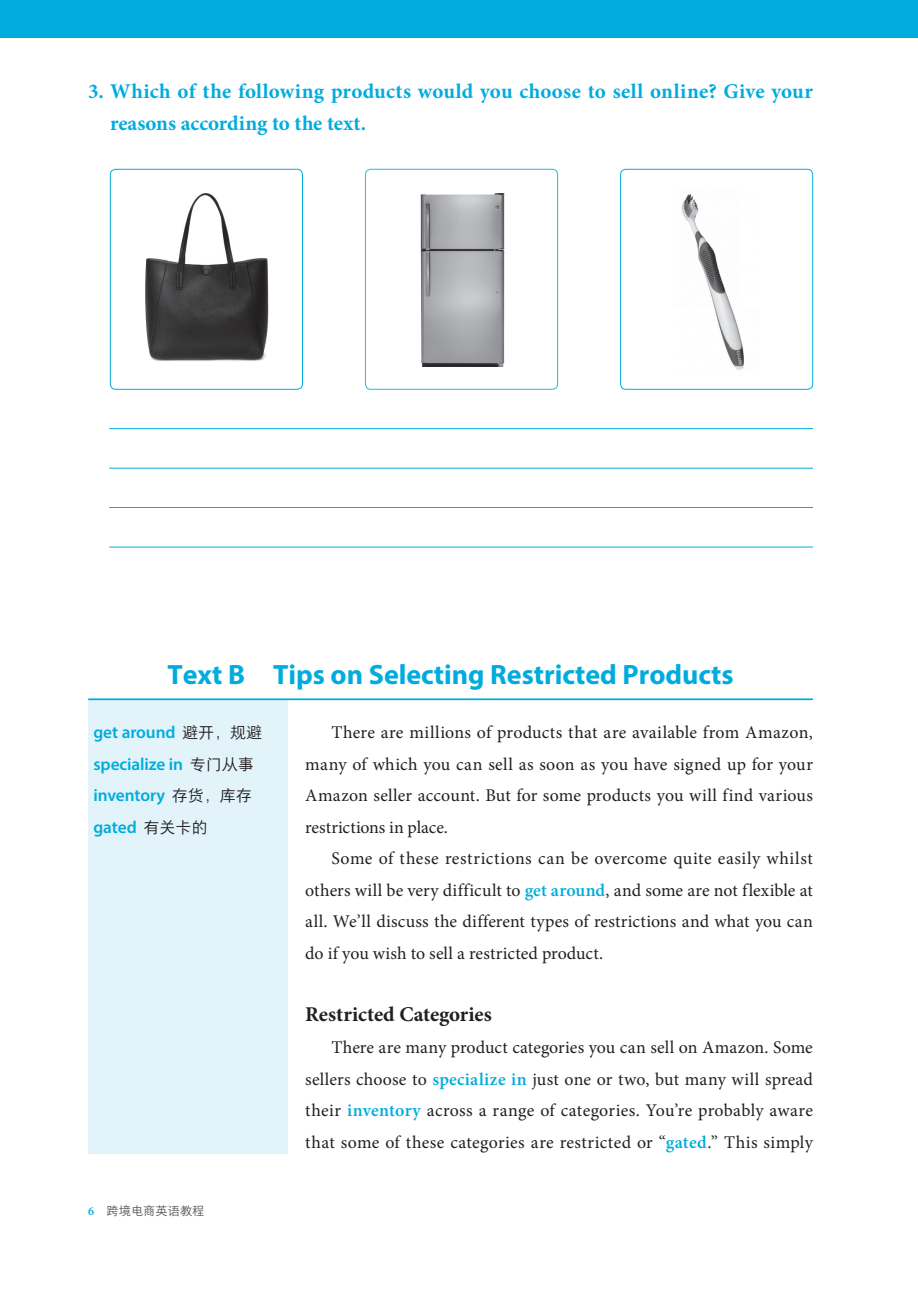
<style>
.page{position:relative;width:918px;height:1290px;background:#fff}
.page>*{position:absolute;margin:0;border:0;box-sizing:border-box;transform-origin:0 0}
.t1{font:700 28px "Myriad Pro";color:#00acdd}
.t2{font:700 21px/31.5px "Minion Pro";letter-spacing:.005em;color:#00acdd}
.t3{font:700 21px "Minion Pro";letter-spacing:-.005em;color:#231f20}
.t4{font:17.85px/31.5px "Minion Pro";letter-spacing:.01em;color:#231f20;text-align:justify}
.t5{font:600 17.32px/31.5px "Myriad Pro";letter-spacing:-.005em;color:#00acdd}
.t6{font:12.25px "FZYOUHK 504 L GBK1 0";color:#3e3e3f}
.s1{font-weight:600;color:#00acdd}
.s2{font-family:"FZYOUHK 506 L GBK1 0";font-weight:400;font-size:16.1px;color:#231f20}
.s3{font-family:"Minion Pro";font-weight:600;color:#00acdd}
</style>
<div class="page">
<div style="left:88px;top:699px;width:200px;height:455px;background:#e2f4fa"></div>
<hr style="left:109px;top:428px;width:704px;height:1px;background:#00acdd">
<hr style="left:109px;top:468px;width:704px;height:1px;background:#00acdd">
<hr style="left:109px;top:507px;width:704px;height:1px;background:#00acdd">
<hr style="left:109px;top:547px;width:704px;height:1px;background:#00acdd">
<hr style="left:88px;top:698px;width:725px;height:2px;background:#00acdd">
<img style="left:145px;top:193px;width:124px;height:168px">
<div style="left:110px;top:169px;width:193px;height:220px;border:1px solid #00acdd;border-radius:5px"></div>
<img style="left:420px;top:194px;width:85px;height:172px">
<div style="left:365px;top:169px;width:193px;height:220px;border:1px solid #1cbfe5;border-radius:5px"></div>
<img style="left:681px;top:194px;width:63px;height:176px">
<div style="left:620px;top:169px;width:193px;height:220px;border:1px solid #00acdd;border-radius:5px"></div>
<div style="left:0;top:0;width:918px;height:38px;background:#00acdd"></div>
<p class="t2" style="left:110px;top:76px;width:704px;text-indent:-22px">3. Which of the following products would you choose to sell online? Give your reasons according to the text.</p>
<h1 class="t1" style="left:167px;top:656px;width:567px">Text B Tips on Selecting Restricted Products</h1>
<p class="t4" style="left:305px;top:717px;width:509px;text-indent:26px">There are millions of products that are available from Amazon, many of which you can sell as soon as you have signed up for your Amazon seller account. But for some products you will find various restrictions in place.</p>
<p class="t4" style="left:305px;top:843px;width:509px;text-indent:26px">Some of these restrictions can be overcome quite easily whilst others will be very difficult to <span class="s1">get around</span>, and some are not flexible at all. We’ll discuss the different types of restrictions and what you can do if you wish to sell a restricted product.</p>
<p class="t5" style="left:93px;top:716px;width:170px">get around <span class="s2">避开，规避</span>specialize in <span class="s2">专门从事</span>inventory <span class="s2">存货，库存</span>gated <span class="s2">有关卡的</span></p>
<p class="t6" style="left:88px;top:1204px;width:118px"><span class="s3">6</span> 跨境电商英语教程</p>
<p class="t3" style="left:305px;top:1000px;width:188px">Restricted Categories</p>
<p class="t4" style="left:305px;top:1032px;width:509px;text-indent:26px">There are many product categories you can sell on Amazon. Some sellers choose to <span class="s1">specialize in</span> just one or two, but many will spread their <span class="s1">inventory</span> across a range of categories. You’re probably aware that some of these categories are restricted or “<span class="s1">gated</span>.” This simply</p>
</div>
